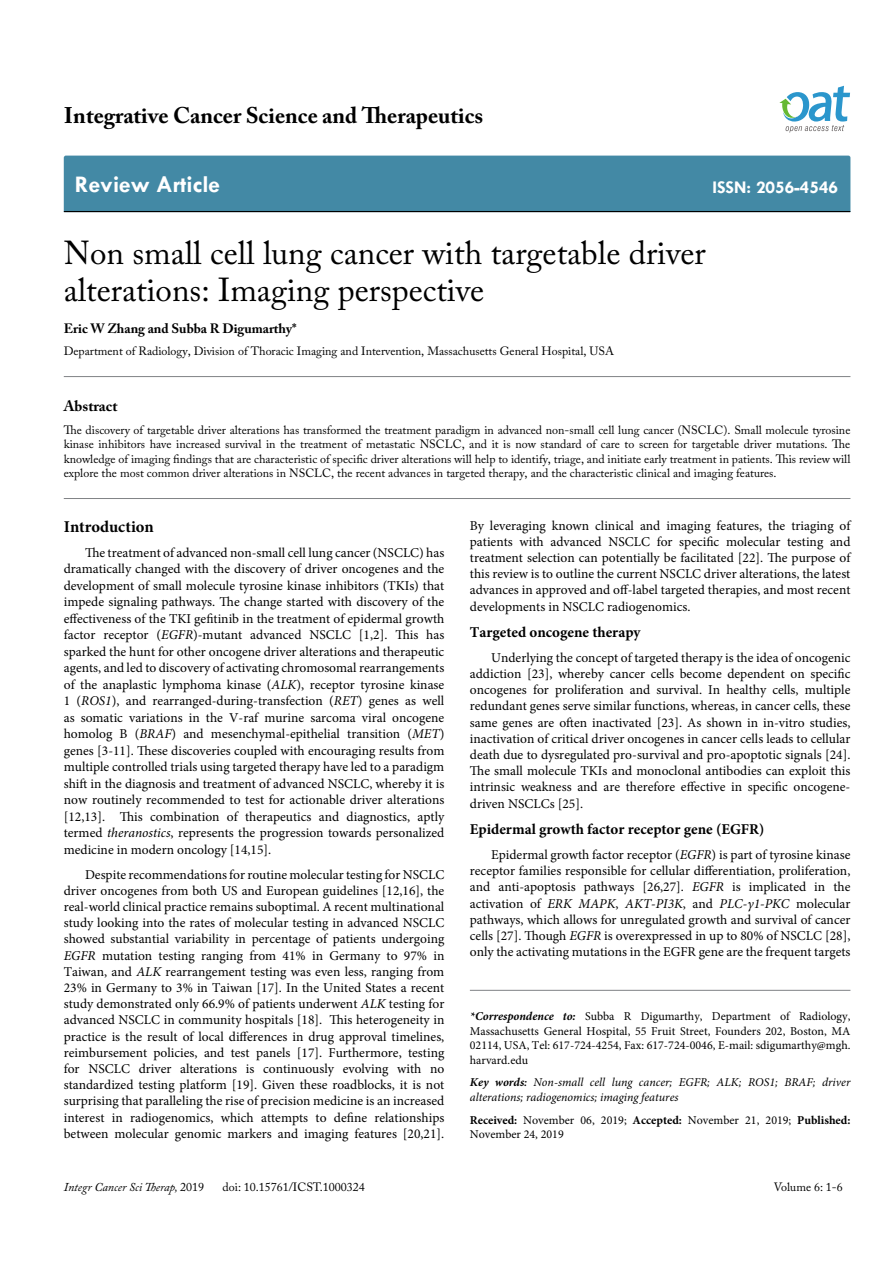
<style>
.page{position:relative;width:893px;height:1263px;background:#fff}
.page>*{position:absolute;margin:0;border:0;box-sizing:border-box;transform-origin:0 0}
.t1{font:33px/37.5px "Adobe Caslon Pro";color:#000}
.t2{font:700 24px "Tw Cen";color:#fff}
.t3{font:700 22.5px "Adobe Caslon Pro";color:#000}
.t4{font:700 18px "Tw Cen";color:#fff}
.t5{font:700 16.5px "Minion Pro";letter-spacing:-.005em;color:#000}
.t6{font:700 15px "Minion Pro";color:#000}
.t7{font:700 15px "Adobe Caslon Pro";color:#000}
.t8{font:13.5px/16.2px "Minion Pro";color:#000;text-align:justify}
.t9{font:700 13.5px "Adobe Caslon Pro";color:#000}
.t10{font:12px/14.4px "Adobe Caslon Pro";color:#000;text-align:justify}
.t11{font:12px/14.4px "Minion Pro";color:#000;text-align:justify}
.t12{font:italic 12px/14.4px "Minion Pro";color:#000}
.t13{font:italic 12px "Adobe Caslon Pro";color:#000}
.s1{font-style:italic}
.s2{font-weight:700;font-style:italic}
.s3{font-weight:700}
.s4{font-weight:600}
.s5{font-style:normal}
</style>
<div class="page">
<div style="left:64px;top:156px;width:786px;height:55px;background:#4389a5"></div>
<hr style="left:64px;top:211px;width:786px;height:1px;background:#000">
<svg style="left:779px;top:86px;width:71px;height:47px"></svg>
<hr style="left:64px;top:498px;width:786px;height:1px;background:#808285">
<hr style="left:64px;top:376px;width:786px;height:1px;background:#808285">
<hr style="left:470px;top:990px;width:380px;height:1px;background:#808285">
<h3 class="t3" style="left:64px;top:102px;width:421px">Integrative Cancer Science and Therapeutics</h3>
<h2 class="t2" style="left:75px;top:170px;width:147px">Review Article</h2>
<h3 class="t4" style="left:712px;top:176px;width:127px">ISSN: 2056-4546</h3>
<h1 class="t1" style="left:64px;top:233px;width:643px">Non small cell lung cancer with targetable driver alterations: Imaging perspective</h1>
<p class="t9" style="left:64px;top:320px;width:234px">Eric W Zhang and Subba R Digumarthy*</p>
<p class="t10" style="left:64px;top:344px;width:552px">Department of Radiology, Division of Thoracic Imaging and Intervention, Massachusetts General Hospital, USA</p>
<p class="t7" style="left:64px;top:397px;width:55px">Abstract</p>
<p class="t10" style="left:64px;top:423px;width:788px">The discovery of targetable driver alterations has transformed the treatment paradigm in advanced non-small cell lung cancer (NSCLC). Small molecule tyrosine kinase inhibitors have increased survival in the treatment of metastatic NSCLC, and it is now standard of care to screen for targetable driver mutations. The knowledge of imaging findings that are characteristic of specific driver alterations will help to identify, triage, and initiate early treatment in patients. This review will explore the most common driver alterations in NSCLC, the recent advances in targeted therapy, and the characteristic clinical and imaging features.</p>
<p class="t5" style="left:64px;top:515px;width:91px">Introduction</p>
<p class="t8" style="left:64px;top:544px;width:382px;text-indent:21px">The treatment of advanced non-small cell lung cancer (NSCLC) has dramatically changed with the discovery of driver oncogenes and the development of small molecule tyrosine kinase inhibitors (TKIs) that impede signaling pathways. The change started with discovery of the effectiveness of the TKI gefitinib in the treatment of epidermal growth factor receptor (<span class="s1">EGFR</span>)-mutant advanced NSCLC [1,2]. This has sparked the hunt for other oncogene driver alterations and therapeutic agents, and led to discovery of activating chromosomal rearrangements of the anaplastic lymphoma kinase (<span class="s1">ALK</span>), receptor tyrosine kinase 1 (<span class="s1">ROS1</span>), and rearranged-during-transfection (<span class="s1">RET</span>) genes as well as somatic variations in the V-raf murine sarcoma viral oncogene homolog B (<span class="s1">BRAF</span>) and mesenchymal-epithelial transition (<span class="s1">MET</span>) genes [3-11]. These discoveries coupled with encouraging results from multiple controlled trials using targeted therapy have led to a paradigm shift in the diagnosis and treatment of advanced NSCLC, whereby it is now routinely recommended to test for actionable driver alterations [12,13]. This combination of therapeutics and diagnostics, aptly termed <span class="s1">theranostics</span>, represents the progression towards personalized medicine in modern oncology [14,15].</p>
<p class="t8" style="left:64px;top:866px;width:382px;text-indent:21px">Despite recommendations for routine molecular testing for NSCLC driver oncogenes from both US and European guidelines [12,16], the real-world clinical practice remains suboptimal. A recent multinational study looking into the rates of molecular testing in advanced NSCLC showed substantial variability in percentage of patients undergoing <span class="s1">EGFR</span> mutation testing ranging from 41% in Germany to 97% in Taiwan, and <span class="s1">ALK</span> rearrangement testing was even less, ranging from 23% in Germany to 3% in Taiwan [17]. In the United States a recent study demonstrated only 66.9% of patients underwent <span class="s1">ALK</span> testing for advanced NSCLC in community hospitals [18]. This heterogeneity in practice is the result of local differences in drug approval timelines, reimbursement policies, and test panels [17]. Furthermore, testing for NSCLC driver alterations is continuously evolving with no standardized testing platform [19]. Given these roadblocks, it is not surprising that paralleling the rise of precision medicine is an increased interest in radiogenomics, which attempts to define relationships between molecular genomic markers and imaging features [20,21].</p>
<p class="t8" style="left:470px;top:517px;width:382px">By leveraging known clinical and imaging features, the triaging of patients with advanced NSCLC for specific molecular testing and treatment selection can potentially be facilitated [22]. The purpose of this review is to outline the current NSCLC driver alterations, the latest advances in approved and off-label targeted therapies, and most recent developments in NSCLC radiogenomics.</p>
<p class="t6" style="left:470px;top:622px;width:172px">Targeted oncogene therapy</p>
<p class="t8" style="left:470px;top:649px;width:382px;text-indent:21px">Underlying the concept of targeted therapy is the idea of oncogenic addiction [23], whereby cancer cells become dependent on specific oncogenes for proliferation and survival. In healthy cells, multiple redundant genes serve similar functions, whereas, in cancer cells, these same genes are often inactivated [23]. As shown in in-vitro studies, inactivation of critical driver oncogenes in cancer cells leads to cellular death due to dysregulated pro-survival and pro-apoptotic signals [24].<br>The small molecule TKIs and monoclonal antibodies can exploit this intrinsic weakness and are therefore effective in specific oncogene&shy;driven NSCLCs [25].</p>
<p class="t6" style="left:470px;top:819px;width:296px">Epidermal growth factor receptor gene (EGFR)</p>
<p class="t8" style="left:470px;top:846px;width:382px;text-indent:21px">Epidermal growth factor receptor (<span class="s1">EGFR</span>) is part of tyrosine kinase receptor families responsible for cellular differentiation, proliferation, and anti-apoptosis pathways [26,27]. <span class="s1">EGFR</span> is implicated in the activation of <span class="s1">ERK MAPK</span>, <span class="s1">AKT-PI3K</span>, and <span class="s1">PLC-γ1-PKC</span> molecular pathways, which allows for unregulated growth and survival of cancer cells [27]. Though <span class="s1">EGFR</span> is overexpressed in up to 80% of NSCLC [28], only the activating mutations in the EGFR gene are the frequent targets</p>
<p class="t11" style="left:470px;top:1009px;width:382px"><span class="s2">*Correspondence to:</span> Subba R Digumarthy, Department of Radiology, Massachusetts General Hospital, 55 Fruit Street, Founders 202, Boston, MA 02114, USA, Tel: 617-724-4254, Fax: 617-724-0046, E-mail: sdigumarthy@mgh. harvard.edu</p>
<p class="t12" style="left:470px;top:1075px;width:382px"><span class="s3">Key words</span><span class="s4">:</span> Non-small cell lung cancer; EGFR; ALK; ROS1; BRAF; driver alterations; radiogenomics; imaging features</p>
<p class="t11" style="left:470px;top:1113px;width:382px"><span class="s3">Received:</span> November 06, 2019; <span class="s3">Accepted:</span> November 21, 2019; <span class="s3">Published:<br></span>November 24, 2019</p>
<p class="t13" style="left:64px;top:1180px;width:142px">Integr Cancer Sci Therap, <span class="s5">2019</span></p>
<p class="t10" style="left:223px;top:1180px;width:144px">doi: 10.15761/ICST.1000324</p>
<p class="t10" style="left:774px;top:1180px;width:71px">Volume 6: 1-6</p>
</div>
